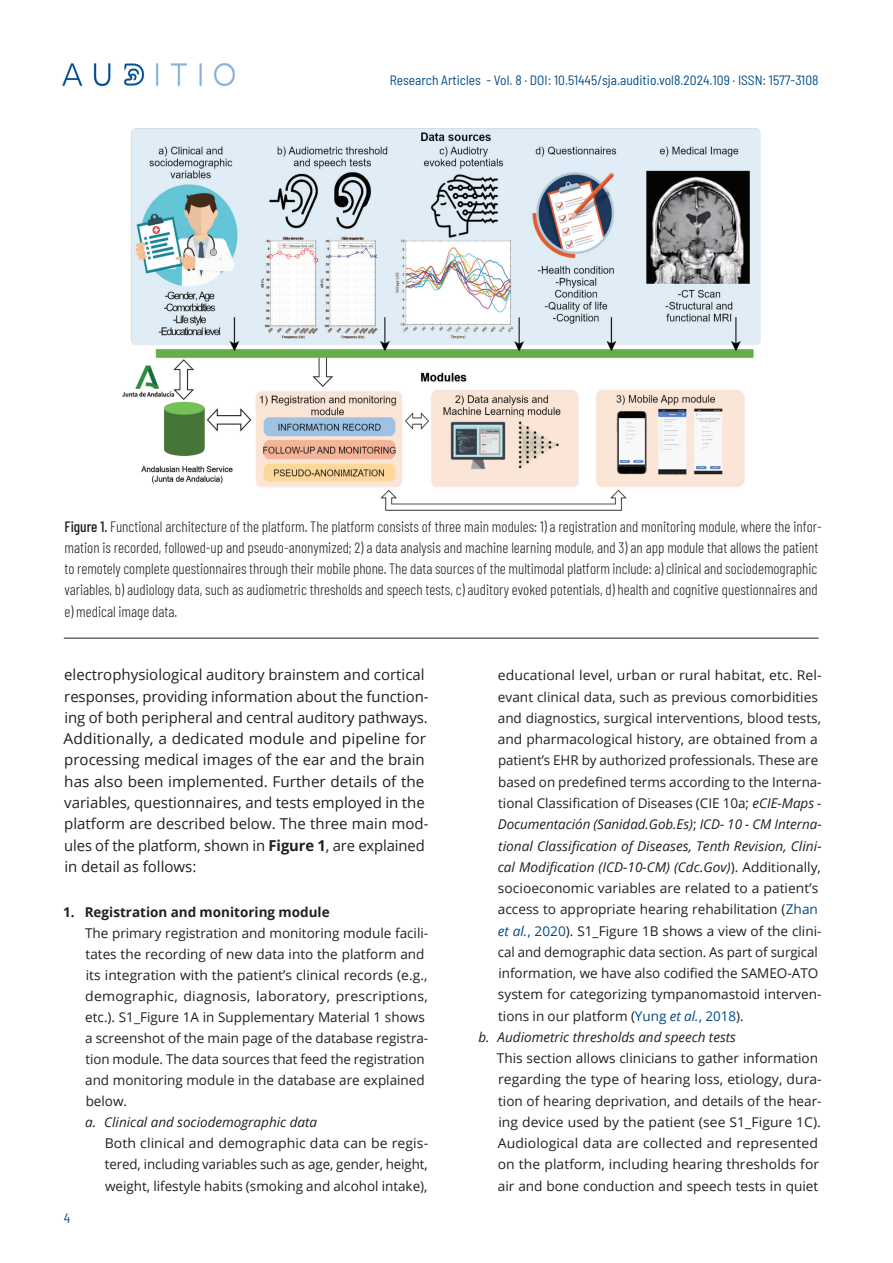
<style>
.page{position:relative;width:893px;height:1263px;background:#fff}
.page>*{position:absolute;margin:0;border:0;box-sizing:border-box;transform-origin:0 0}
.Caption_-_rule_below{font:300 15px/21.3px "Barlow Condensed";color:#231f20}
.t1{font:15px/21.3px "Open Sans";color:#231f20}
.P_-_List{font:13.5px/21.3px "Open Sans";color:#231f20;text-align:justify;scale:1.04 1}
.P_-_List-2{font:13.5px/21px "Open Sans";color:#231f20}
.t2{font:semi-condensed 13.5px "Barlow";color:#004b87}
.P_-_List-3{font:italic 13.5px "Open Sans";color:#231f20}
.P_-_List-4{font:700 13.5px "Open Sans";color:#231f20}
.s1{font-weight:500}
.s2{font-weight:700}
.s3{font-style:italic}
.s4{color:#004b87}
.s5{font-style:italic;color:#004b87}
</style>
<div class="page">
<img style="left:62px;top:63px;width:173px;height:24px">
<hr style="left:64px;top:638px;width:755px;height:1px;background:#231f20">
<img style="left:122px;top:129px;width:638px;height:381px">
<p class="t2" style="left:390px;top:70px;width:430px">Research Articles - Vol. 8 · DOI: 10.51445/sja.auditio.vol8.2024.109 · ISSN: 1577-3108</p>
<p class="Caption_-_rule_below" style="left:64px;top:514px;width:759px"><span class="s1">Figure 1.</span> Functional architecture of the platform. The platform consists of three main modules: 1) a registration and monitoring module, where the infor&shy;mation is recorded, followed-up and pseudo-anonymized; 2) a data analysis and machine learning module, and 3) an app module that allows the patient to remotely complete questionnaires through their mobile phone. The data sources of the multimodal platform include: a) clinical and sociodemographic variables, b) audiology data, such as audiometric thresholds and speech tests, c) auditory evoked potentials, d) health and cognitive questionnaires and e) medical image data.</p>
<p class="t1" style="left:64px;top:664px;width:366px">electrophysiological auditory brainstem and cortical responses, providing information about the function&shy;ing of both peripheral and central auditory pathways.<br>Additionally, a dedicated module and pipeline for processing medical images of the ear and the brain has also been implemented. Further details of the variables, questionnaires, and tests employed in the platform are described below. The three main mod&shy;ules of the platform, shown in <span class="s2">Figure 1</span>, are explained in detail as follows:</p>
<p class="P_-_List-4" style="left:63px;top:902px;width:268px">1. Registration and monitoring module</p>
<p class="P_-_List-2" style="left:85px;top:922px;width:345px">The primary registration and monitoring module facili&shy;tates the recording of new data into the platform and its integration with the patient’s clinical records (e.g., demographic, diagnosis, laboratory, prescriptions, etc.). S1_Figure 1A in Supplementary Material 1 shows a screenshot of the main page of the database registra&shy;tion module. The data sources that feed the registration and monitoring module in the database are explained below.</p>
<p class="P_-_List-3" style="left:85px;top:1113px;width:234px">a. Clinical and sociodemographic data</p>
<p class="P_-_List" style="left:105px;top:1132px;width:313px">Both clinical and demographic data can be regis&shy;tered, including variables such as age, gender, height, weight, lifestyle habits (smoking and alcohol intake),</p>
<p class="t2" style="left:64px;top:1208px;width:8px">4</p>
<p class="P_-_List" style="left:498px;top:664px;width:313px;text-align:left">educational level, urban or rural habitat, etc. Rel&shy;evant clinical data, such as previous comorbidities and diagnostics, surgical interventions, blood tests, and pharmacological history, are obtained from a patient’s EHR by authorized professionals. These are based on predefined terms according to the Interna&shy;tional Classification of Diseases (CIE 10a; <span class="s3">eCIE-Maps - Documentación (Sanidad.Gob.Es)</span>; <span class="s3">ICD- 10 - CM Interna&shy;tional Classification of Diseases, Tenth Revision, Clini&shy;cal Modification (ICD-10-CM) (Cdc.Gov)</span>). Additionally, socioeconomic variables are related to a patient’s access to appropriate hearing rehabilitation (<span class="s4">Zhan </span><span class="s5">et al.</span><span class="s4">, 2020</span>). S1_Figure 1B shows a view of the clini&shy;cal and demographic data section. As part of surgical information, we have also codified the SAMEO-ATO system for categorizing tympanomastoid interven&shy;tions in our platform (<span class="s4">Yung</span> <span class="s5">et al.</span><span class="s4">, 2018</span>).</p>
<p class="P_-_List-3" style="left:478px;top:1028px;width:259px">b. Audiometric thresholds and speech tests</p>
<p class="P_-_List-2" style="left:497px;top:1047px;width:326px">This section allows clinicians to gather information regarding the type of hearing loss, etiology, dura&shy;tion of hearing deprivation, and details of the hear&shy;ing device used by the patient (see S1_Figure 1C).<br>Audiological data are collected and represented on the platform, including hearing thresholds for air and bone conduction and speech tests in quiet</p>
</div>
